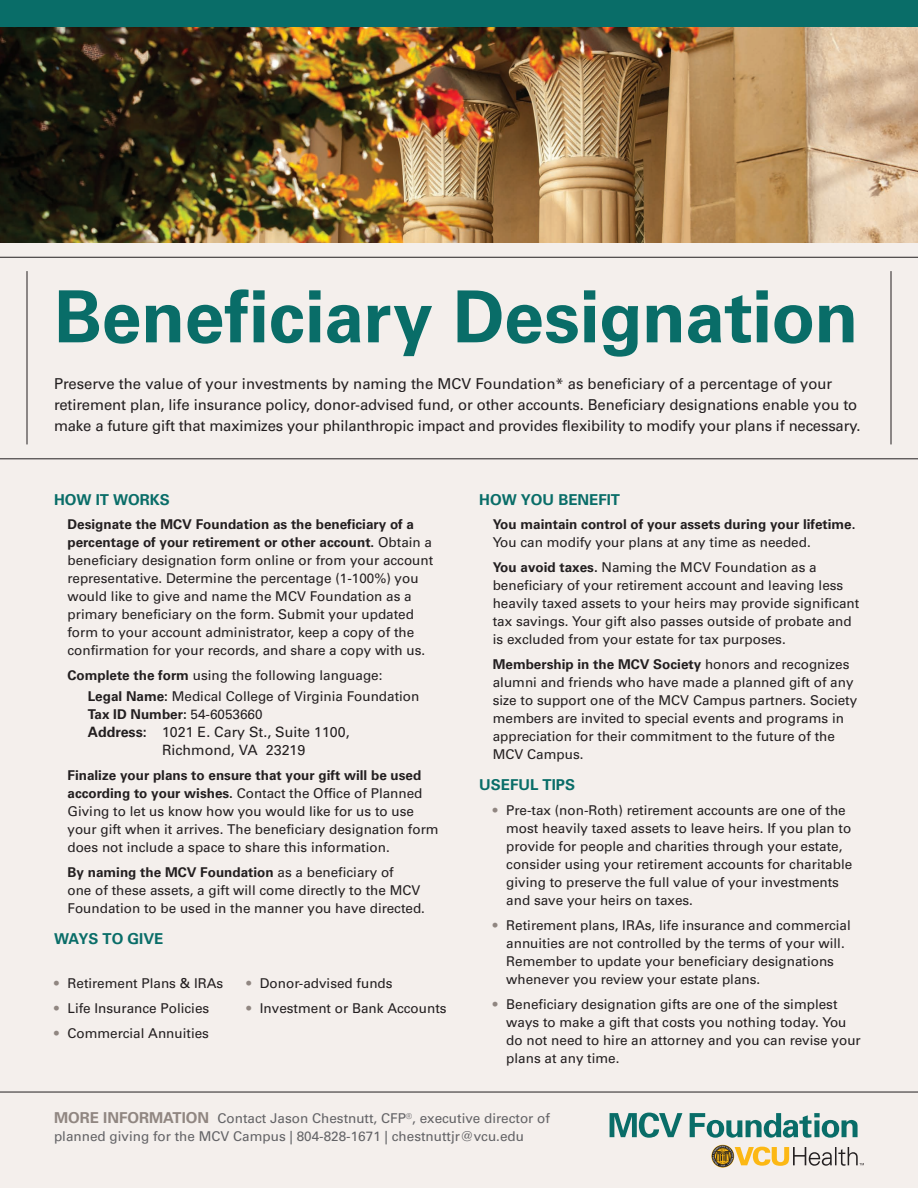
<style>
.page{position:relative;width:918px;height:1188px;background:#f4efec}
.page>*{position:absolute;margin:0;border:0;box-sizing:border-box;transform-origin:0 0}
.Headline{font:72px "Univers LT 65 Bd";letter-spacing:-.01em;color:#096d68}
.t1{font:15px/21px "Univers LT 55 Rm";letter-spacing:-.005em;color:#231f20}
.Subheading{font:15px "Univers LT 65 Bd";color:#096d68}
.t2{font:14.25px/18px "Univers LT 55 Rm";color:#231f20}
.t3{font:13.5px/18px "Univers LT 55 Rm";color:#231f20}
.t4{font:13.5px/18px "Univers LT 55 Rm";color:#636366}
.t5{font:13.5px/18px "Univers LT 65 Bd";color:#231f20}
.s1{font-family:"Univers LT 65 Bd"}
.s2{font-family:"Univers LT 65 Bd";color:#908681}
.s3{font-family:"Univers LT 55 Rm"}
.s4{font-family:"Univers LT 65 Bd";font-size:15px;color:#908681}
</style>
<div class="page">
<hr style="left:0;top:1092px;width:918px;height:1px;background:#231f20">
<svg style="left:711px;top:1145px;width:153px;height:23px"></svg>
<svg style="left:610px;top:1113px;width:72px;height:25px"></svg>
<svg style="left:690px;top:1113px;width:168px;height:25px"></svg>
<div style="left:0;top:0;width:918px;height:27px;background:#096d68"></div>
<img style="left:0;top:27px;width:918px;height:216px">
<hr style="left:0;top:257px;width:918px;height:1px;background:#231f20">
<hr style="left:0;top:459px;width:918px;height:1px;background:#231f20">
<hr style="left:27px;top:271px;width:1px;height:173px;background:#231f20">
<hr style="left:891px;top:271px;width:1px;height:173px;background:#231f20">
<p class="Headline" style="left:54px;top:275px;width:806px">Beneficiary Designation</p>
<p class="t1" style="left:54px;top:373px;width:808px">Preserve the value of your investments by naming the MCV Foundation* as beneficiary of a percentage of your retirement plan, life insurance policy, donor-advised fund, or other accounts. Beneficiary designations enable you to make a future gift that maximizes your philanthropic impact and provides flexibility to modify your plans if necessary.</p>
<p class="Subheading" style="left:54px;top:491px;width:117px">HOW IT WORKS</p>
<p class="t3" style="left:68px;top:516px;width:367px"><span class="s1">Designate the MCV Foundation as the beneficiary of a percentage of your retirement or other account.</span> Obtain a beneficiary designation form online or from your account representative. Determine the percentage (1-100%) you would like to give and name the MCV Foundation as a primary beneficiary on the form. Submit your updated form to your account administrator, keep a copy of the confirmation for your records, and share a copy with us.</p>
<p class="t3" style="left:68px;top:667px;width:317px"><span class="s1">Complete the form</span> using the following language:</p>
<p class="t3" style="left:88px;top:688px;width:333px"><span class="s1">Legal Name:</span> Medical College of Virginia Foundation<br><span class="s1">Tax ID Number:</span> 54-6053660</p>
<p class="t2" style="left:162px;top:724px;width:189px;text-indent:-74px"><span class="s1">Address:</span> 1021 E. Cary St., Suite 1100,<br>Richmond, VA 23219</p>
<p class="t3" style="left:68px;top:767px;width:373px"><span class="s1">Finalize your plans to ensure that your gift will be used according to your wishes.</span> Contact the Office of Planned Giving to let us know how you would like for us to use your gift when it arrives. The beneficiary designation form does not include a space to share this information.</p>
<p class="t3" style="left:68px;top:863px;width:359px"><span class="s1">By naming the MCV Foundation</span> as a beneficiary of<br>one of these assets, a gift will come directly to the MCV<br>Foundation to be used in the manner you have directed.</p>
<p class="Subheading" style="left:54px;top:930px;width:111px">WAYS TO GIVE</p>
<p class="t3" style="left:54px;top:974px;width:171px"><span class="s2">•</span> Retirement Plans &amp; IRAs</p>
<p class="t3" style="left:54px;top:999px;width:157px"><span class="s2">•</span> Life Insurance Policies</p>
<p class="t3" style="left:54px;top:1024px;width:157px"><span class="s2">•</span> Commercial Annuities</p>
<p class="t3" style="left:246px;top:974px;width:148px"><span class="s2">•</span> Donor-advised funds</p>
<p class="t3" style="left:246px;top:999px;width:202px"><span class="s2">•</span> Investment or Bank Accounts</p>
<p class="Subheading" style="left:479px;top:491px;width:142px">HOW YOU BENEFIT</p>
<p class="t5" style="left:493px;top:516px;width:364px">You maintain control of your assets during your lifetime.<br><span class="s3">You can modify your plans at any time as needed.</span></p>
<p class="t3" style="left:493px;top:559px;width:368px"><span class="s1">You avoid taxes.</span> Naming the MCV Foundation as a beneficiary of your retirement account and leaving less heavily taxed assets to your heirs may provide significant tax savings. Your gift also passes outside of probate and is excluded from your estate for tax purposes.</p>
<p class="t3" style="left:493px;top:655px;width:366px"><span class="s1">Membership in the MCV Society</span> honors and recognizes alumni and friends who have made a planned gift of any size to support one of the MCV Campus partners. Society members are invited to special events and programs in appreciation for their commitment to the future of the MCV Campus.</p>
<p class="Subheading" style="left:479px;top:776px;width:97px">USEFUL TIPS</p>
<p class="t3" style="left:506px;top:802px;width:348px;text-indent:-14px"><span class="s2">•</span> Pre-tax (non-Roth) retirement accounts are one of the most heavily taxed assets to leave heirs. If you plan to provide for people and charities through your estate, consider using your retirement accounts for charitable giving to preserve the full value of your investments and save your heirs on taxes.</p>
<p class="t3" style="left:506px;top:916px;width:346px;text-indent:-14px"><span class="s2">•</span> Retirement plans, IRAs, life insurance and commercial annuities are not controlled by the terms of your will.<br>Remember to update your beneficiary designations whenever you review your estate plans.</p>
<p class="t3" style="left:506px;top:995px;width:356px;text-indent:-14px"><span class="s2">•</span> Beneficiary designation gifts are one of the simplest ways to make a gift that costs you nothing today. You do not need to hire an attorney and you can revise your plans at any time.</p>
<p class="t4" style="left:54px;top:1110px;width:498px"><span class="s4">MORE INFORMATION</span> Contact Jason Chestnutt, CFP<sup>®</sup>, executive director of planned giving for the MCV Campus | 804-828-1671 | chestnuttjr@vcu.edu</p>
</div>
